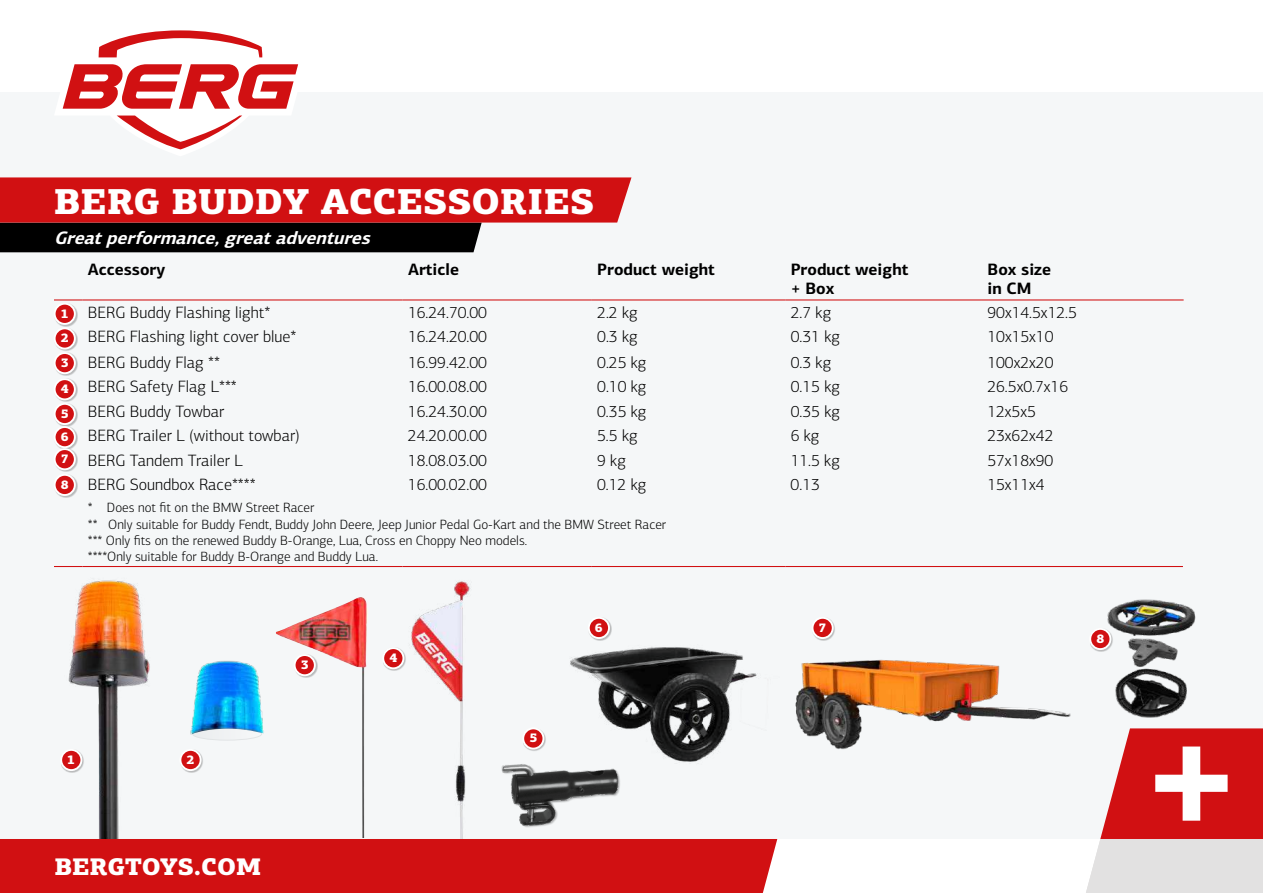
<style>
.page{position:relative;width:1263px;height:893px;background:#fff}
.page>*{position:absolute;margin:0;border:0;box-sizing:border-box;transform-origin:0 0}
.t1{font:900 36px "PF Centro Slab Pro";letter-spacing:-.005em;color:#fff}
.t2{font:900 24px "PF Centro Slab Pro";color:#fff}
.t3{font:italic 700 18px "PF Centro Sans Pro";color:#fff}
.t4{font:300 16.5px "PF Centro Sans Pro";color:#000}
.t5{font:700 16.5px/19.8px "PF Centro Sans Pro";color:#000}
.t6{font:300 13.5px/16.2px "PF Centro Sans Pro";color:#000}
.t7{font:900 12.6px/24.6px "PF Centro Slab Pro";color:#fff}
</style>
<div class="page">
<div style="left:0;top:92px;width:1263px;height:747px;background:#f5f7f8"></div>
<div style="left:0;top:839px;width:777px;height:54px;background:#d11012"></div>
<svg style="left:0;top:177px;width:631px;height:75px;background:#972425"></svg>
<svg style="left:1086px;top:728px;width:177px;height:165px"></svg>
<svg style="left:62px;top:30px;width:237px;height:120px"></svg>
<hr style="left:82px;top:566px;width:321px;height:1px;background:#d11012">
<hr style="left:403px;top:566px;width:189px;height:1px;background:#d11012">
<hr style="left:592px;top:566px;width:193px;height:1px;background:#d11012">
<hr style="left:785px;top:566px;width:197px;height:1px;background:#d11012">
<hr style="left:982px;top:566px;width:201px;height:1px;background:#d11012">
<svg style="left:54px;top:299px;width:28px;height:1px"></svg>
<hr style="left:82px;top:299px;width:321px;height:1px;background:#d11012">
<hr style="left:403px;top:299px;width:189px;height:1px;background:#d11012">
<hr style="left:592px;top:299px;width:193px;height:1px;background:#d11012">
<hr style="left:785px;top:299px;width:197px;height:1px;background:#d11012">
<hr style="left:982px;top:299px;width:201px;height:1px;background:#d11012">
<img style="left:570px;top:647px;width:187px;height:115px">
<img style="left:276px;top:597px;width:92px;height:241px">
<img style="left:54px;top:566px;width:134px;height:272px">
<div style="left:523px;top:728px;width:23px;height:24px;background:#000;opacity:.25"></div>
<div style="left:523px;top:728px;width:20px;height:21px;background:#d11012;border-radius:50%"></div>
<div style="left:522px;top:727px;width:22px;height:22px;border:2px solid #fff;border-radius:50%"></div>
<div style="left:588px;top:617px;width:24px;height:24px;background:#000;opacity:.25"></div>
<div style="left:589px;top:618px;width:20px;height:20px;background:#d11012;border-radius:50%"></div>
<div style="left:588px;top:617px;width:22px;height:22px;border:2px solid #fff;border-radius:50%"></div>
<div style="left:503px;top:765px;width:118px;height:63px;background:#000;opacity:.25"></div>
<img style="left:501px;top:764px;width:120px;height:62px">
<img style="left:190px;top:661px;width:74px;height:74px">
<svg style="left:193px;top:728px;width:69px;height:12px"></svg>
<div style="left:192px;top:727px;width:70px;height:13px;border:1px solid #91979a;border-radius:50%"></div>
<div style="left:294px;top:654px;width:24px;height:24px;background:#000;opacity:.25"></div>
<div style="left:295px;top:655px;width:20px;height:20px;background:#d11012;border-radius:50%"></div>
<div style="left:294px;top:654px;width:22px;height:22px;border:2px solid #fff;border-radius:50%"></div>
<div style="left:180px;top:749px;width:24px;height:24px;background:#000;opacity:.25"></div>
<div style="left:180px;top:750px;width:21px;height:20px;background:#d11012;border-radius:50%"></div>
<div style="left:179px;top:749px;width:23px;height:22px;border:2px solid #fff;border-radius:50%"></div>
<div style="left:61px;top:749px;width:23px;height:24px;background:#000;opacity:.25"></div>
<div style="left:61px;top:750px;width:20px;height:20px;background:#d11012;border-radius:50%"></div>
<div style="left:60px;top:749px;width:22px;height:22px;border:2px solid #fff;border-radius:50%"></div>
<img style="left:795px;top:659px;width:260px;height:91px">
<img style="left:411px;top:581px;width:60px;height:258px">
<div style="left:383px;top:647px;width:23px;height:24px;background:#000;opacity:.25"></div>
<div style="left:383px;top:648px;width:20px;height:20px;background:#d11012;border-radius:50%"></div>
<div style="left:382px;top:647px;width:22px;height:22px;border:2px solid #fff;border-radius:50%"></div>
<div style="left:812px;top:617px;width:24px;height:24px;background:#000;opacity:.25"></div>
<div style="left:812px;top:618px;width:21px;height:20px;background:#d11012;border-radius:50%"></div>
<div style="left:811px;top:617px;width:23px;height:22px;border:2px solid #fff;border-radius:50%"></div>
<img style="left:1055px;top:599px;width:141px;height:119px">
<div style="left:54px;top:303px;width:24px;height:24px;background:#000;opacity:.25"></div>
<div style="left:55px;top:304px;width:20px;height:20px;background:#d11012;border-radius:50%"></div>
<div style="left:54px;top:303px;width:22px;height:22px;border:2px solid #fff;border-radius:50%"></div>
<div style="left:54px;top:328px;width:24px;height:24px;background:#000;opacity:.25"></div>
<div style="left:55px;top:328px;width:20px;height:21px;background:#d11012;border-radius:50%"></div>
<div style="left:54px;top:327px;width:22px;height:22px;border:2px solid #fff;border-radius:50%"></div>
<div style="left:54px;top:352px;width:24px;height:24px;background:#000;opacity:.25"></div>
<div style="left:55px;top:353px;width:20px;height:20px;background:#d11012;border-radius:50%"></div>
<div style="left:54px;top:352px;width:22px;height:22px;border:2px solid #fff;border-radius:50%"></div>
<div style="left:54px;top:379px;width:24px;height:23px;background:#000;opacity:.25"></div>
<div style="left:55px;top:379px;width:20px;height:20px;background:#d11012;border-radius:50%"></div>
<div style="left:54px;top:378px;width:22px;height:22px;border:2px solid #fff;border-radius:50%"></div>
<div style="left:54px;top:403px;width:24px;height:24px;background:#000;opacity:.25"></div>
<div style="left:55px;top:404px;width:20px;height:20px;background:#d11012;border-radius:50%"></div>
<div style="left:54px;top:403px;width:22px;height:22px;border:2px solid #fff;border-radius:50%"></div>
<div style="left:54px;top:426px;width:24px;height:24px;background:#000;opacity:.25"></div>
<div style="left:55px;top:427px;width:20px;height:20px;background:#d11012;border-radius:50%"></div>
<div style="left:54px;top:426px;width:22px;height:22px;border:2px solid #fff;border-radius:50%"></div>
<div style="left:54px;top:449px;width:24px;height:23px;background:#000;opacity:.25"></div>
<div style="left:55px;top:449px;width:20px;height:20px;background:#d11012;border-radius:50%"></div>
<div style="left:54px;top:448px;width:22px;height:22px;border:2px solid #fff;border-radius:50%"></div>
<div style="left:54px;top:474px;width:24px;height:24px;background:#000;opacity:.25"></div>
<div style="left:55px;top:475px;width:20px;height:20px;background:#d11012;border-radius:50%"></div>
<div style="left:54px;top:474px;width:22px;height:22px;border:2px solid #fff;border-radius:50%"></div>
<h1 class="t1" style="left:54px;top:178px;width:542px">BERG BUDDY ACCESSORIES</h1>
<p class="t3" style="left:54px;top:226px;width:323px">Greatperformance,greatadventures</p>
<p class="t5" style="left:88px;top:259px;width:79px">Accessory</p>
<p class="t5" style="left:408px;top:259px;width:52px">Article</p>
<p class="t5" style="left:597px;top:259px;width:119px">Product weight</p>
<p class="t5" style="left:791px;top:259px;width:119px">Product weight + Box</p>
<p class="t5" style="left:987px;top:259px;width:65px">Box size in CM</p>
<p class="t4" style="left:88px;top:303px;width:184px">BERG Buddy Flashing light*</p>
<p class="t4" style="left:408px;top:303px;width:81px">16.24.70.00</p>
<p class="t4" style="left:597px;top:303px;width:42px">2.2 kg</p>
<p class="t4" style="left:791px;top:303px;width:42px">2.7 kg</p>
<p class="t4" style="left:987px;top:303px;width:91px">90x14.5x12.5</p>
<p class="t4" style="left:88px;top:327px;width:210px">BERG Flashing light cover blue*</p>
<p class="t4" style="left:408px;top:327px;width:81px">16.24.20.00</p>
<p class="t4" style="left:597px;top:327px;width:42px">0.3 kg</p>
<p class="t4" style="left:791px;top:327px;width:51px">0.31 kg</p>
<p class="t4" style="left:987px;top:327px;width:68px">10x15x10</p>
<p class="t4" style="left:88px;top:352px;width:134px">BERG Buddy Flag **</p>
<p class="t4" style="left:408px;top:352px;width:81px">16.99.42.00</p>
<p class="t4" style="left:597px;top:352px;width:51px">0.25 kg</p>
<p class="t4" style="left:791px;top:352px;width:42px">0.3 kg</p>
<p class="t4" style="left:987px;top:352px;width:68px">100x2x20</p>
<p class="t4" style="left:88px;top:377px;width:151px">BERG Safety Flag L***</p>
<p class="t4" style="left:408px;top:377px;width:81px">16.00.08.00</p>
<p class="t4" style="left:597px;top:377px;width:51px">0.10 kg</p>
<p class="t4" style="left:791px;top:377px;width:51px">0.15 kg</p>
<p class="t4" style="left:987px;top:377px;width:82px">26.5x0.7x16</p>
<p class="t4" style="left:88px;top:402px;width:138px">BERG Buddy Towbar</p>
<p class="t4" style="left:408px;top:402px;width:81px">16.24.30.00</p>
<p class="t4" style="left:597px;top:402px;width:51px">0.35 kg</p>
<p class="t4" style="left:791px;top:402px;width:51px">0.35 kg</p>
<p class="t4" style="left:987px;top:402px;width:50px">12x5x5</p>
<p class="t4" style="left:88px;top:426px;width:213px">BERG Trailer L (without towbar)</p>
<p class="t4" style="left:408px;top:426px;width:81px">24.20.00.00</p>
<p class="t4" style="left:597px;top:426px;width:42px">5.5 kg</p>
<p class="t4" style="left:791px;top:426px;width:30px">6 kg</p>
<p class="t4" style="left:987px;top:426px;width:68px">23x62x42</p>
<p class="t4" style="left:88px;top:451px;width:157px">BERG Tandem Trailer L</p>
<p class="t4" style="left:408px;top:451px;width:81px">18.08.03.00</p>
<p class="t4" style="left:597px;top:451px;width:30px">9 kg</p>
<p class="t4" style="left:791px;top:451px;width:51px">11.5 kg</p>
<p class="t4" style="left:987px;top:451px;width:68px">57x18x90</p>
<p class="t4" style="left:88px;top:475px;width:169px">BERG Soundbox Race****</p>
<p class="t4" style="left:408px;top:475px;width:81px">16.00.02.00</p>
<p class="t4" style="left:597px;top:475px;width:51px">0.12 kg</p>
<p class="t4" style="left:791px;top:475px;width:31px">0.13</p>
<p class="t4" style="left:987px;top:475px;width:59px">15x11x4</p>
<p class="t6" style="left:88px;top:500px;width:580px">* Does not fit on the BMW Street Racer<br>** Only suitable for Buddy Fendt, Buddy John Deere, Jeep Junior Pedal Go-Kart and the BMW Street Racer *** Only fits on the renewed Buddy B-Orange, Lua, Cross en Choppy Neo models.<br>****Only suitable for Buddy B-Orange and Buddy Lua.</p>
<p class="t7" style="left:61px;top:301px;width:9px;text-align:justify">1<br>2<br>3</p>
<p class="t7" style="left:61px;top:377px;width:9px">4<br>5</p>
<p class="t7" style="left:61px;top:426px;width:9px;line-height:22px">6<br>7</p>
<p class="t7" style="left:61px;top:472px;width:9px">8</p>
<p class="t7" style="left:301px;top:652px;width:9px">3</p>
<p class="t7" style="left:389px;top:645px;width:9px">4</p>
<p class="t7" style="left:595px;top:615px;width:9px">6</p>
<p class="t7" style="left:819px;top:615px;width:9px">7</p>
<p class="t7" style="left:1096px;top:626px;width:9px">8</p>
<p class="t7" style="left:67px;top:747px;width:9px">1</p>
<p class="t7" style="left:187px;top:747px;width:9px">2</p>
<p class="t7" style="left:529px;top:726px;width:9px">5</p>
<h2 class="t2" style="left:55px;top:850px;width:208px">BERGTOYS.COM</h2>
</div>
